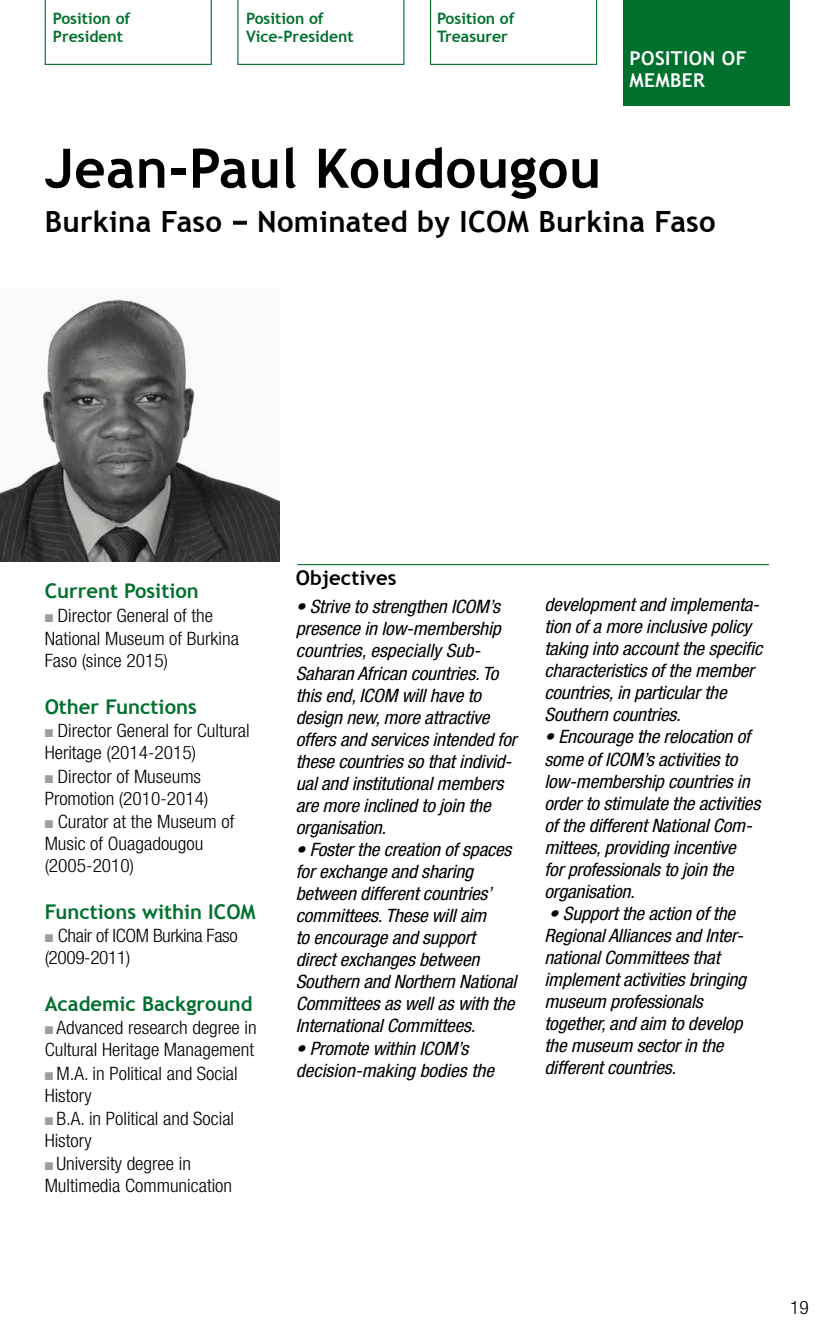
<style>
.page{position:relative;width:830px;height:1340px;background:#fff}
.page>*{position:absolute;margin:0;border:0;box-sizing:border-box;transform-origin:0 0}
.t1{font:700 54.45px "Trebuchet MS";letter-spacing:.01em;color:#000}
.t2{font:700 29.25px "Trebuchet MS";letter-spacing:.01em;color:#000}
.t3{font:700 20.25px "Trebuchet MS";color:#00702d}
.t4{font:700 20.25px "Trebuchet MS";color:#000}
.t5{font:700 19.12px/22.5px "Trebuchet MS";letter-spacing:.02em;color:#fff}
.t6{font:italic condensed 18.45px/22.1px "Helvetica Neue";letter-spacing:-.01em;color:#000;scale:1.05 1}
.t7{font:300 condensed 18.45px/22.1px "Helvetica Neue";color:#000;scale:1.05 1}
.t8{font:300 condensed 18.45px/22.1px "Helvetica Neue";letter-spacing:-.02em;color:#000;scale:1.05 1}
.t9{font:700 15.75px/18px "Trebuchet MS";color:#00702d}
.s1{color:#9c9e9f}
</style>
<div class="page">
<svg style="left:45px;top:0;width:167px;height:65px"></svg>
<svg style="left:237px;top:0;width:167px;height:65px"></svg>
<svg style="left:430px;top:0;width:167px;height:65px"></svg>
<img style="left:0;top:297px;width:280px;height:264px">
<div style="left:233px;top:221px;width:14px;height:3px;border:1px solid #000"></div>
<div style="left:623px;top:0;width:165px;height:106px;background:#00702d"></div>
<hr style="left:297px;top:564px;width:471px;height:1px;background:#00702d">
<p class="t9" style="left:53px;top:10px;width:79px">Position of<br>President</p>
<p class="t9" style="left:246px;top:10px;width:109px">Position of<br>Vice-President</p>
<p class="t9" style="left:437px;top:10px;width:79px">Position of<br>Treasurer</p>
<p class="t5" style="left:629px;top:47px;width:119px">POSITION OF<br>MEMBER</p>
<h1 class="t1" style="left:45px;top:134px;width:557px">Jean-Paul Koudougou</h1>
<h2 class="t2" style="left:45px;top:203px;width:672px">Burkina Faso − Nominated by ICOM Burkina Faso</h2>
<p class="t3" style="left:45px;top:578px;width:156px">Current Position</p>
<p class="t7" style="left:45px;top:603px;width:186px;line-height:22.7px"><span class="s1">■</span> Director General of the<br>National Museum of Burkina<br>Faso (since 2015)</p>
<p class="t3" style="left:45px;top:694px;width:154px">Other Functions</p>
<p class="t7" style="left:45px;top:719px;width:196px"><span class="s1">■</span> Director General for Cultural<br>Heritage (2014-2015)</p>
<p class="t7" style="left:45px;top:765px;width:157px"><span class="s1">■</span> Director of Museums<br>Promotion (2010-2014)</p>
<p class="t7" style="left:45px;top:810px;width:182px"><span class="s1">■</span> Curator at the Museum of<br>Music of Ouagadougou (2005-2010)</p>
<p class="t3" style="left:45px;top:899px;width:212px">Functions within ICOM</p>
<p class="t8" style="left:45px;top:924px;width:185px"><span class="s1">■</span> Chair of ICOM Burkina Faso (2009-2011)</p>
<p class="t3" style="left:45px;top:991px;width:209px">Academic Background</p>
<p class="t7" style="left:45px;top:1016px;width:203px"><span class="s1">■</span> Advanced research degree in<br>Cultural Heritage Management</p>
<p class="t7" style="left:45px;top:1061px;width:185px"><span class="s1">■</span> M.A. in Political and Social<br>History</p>
<p class="t7" style="left:45px;top:1107px;width:182px"><span class="s1">■</span> B.A. in Political and Social<br>History</p>
<p class="t7" style="left:45px;top:1152px;width:180px"><span class="s1">■</span> University degree in<br>Multimedia Communication</p>
<p class="t4" style="left:296px;top:565px;width:102px">Objectives</p>
<p class="t6" style="left:296px;top:595px;width:212px">• Strive to strengthen ICOM’s presence in low-membership countries, especially Sub-<br>Saharan African countries. To this end, ICOM will have to design new, more attractive offers and services intended for these countries so that individ&shy;ual and institutional members are more inclined to join the organisation.</p>
<p class="t6" style="left:296px;top:838px;width:211px">• Foster the creation of spaces for exchange and sharing between different countries’ committees. These will aim<br>to encourage and support direct exchanges between<br>Southern and Northern National<br>Committees as well as with the<br>International Committees.</p>
<p class="t6" style="left:296px;top:1036px;width:190px">• Promote within ICOM’s decision-making bodies the</p>
<p class="t6" style="left:544px;top:593px;width:209px">development and implementa&shy;tion of a more inclusive policy taking into account the specific characteristics of the member countries, in particular the<br>Southern countries.</p>
<p class="t6" style="left:544px;top:725px;width:207px">• Encourage the relocation of some of ICOM’s activities to low-membership countries in order to stimulate the activities of the different National Com&shy;mittees, providing incentive<br>for professionals to join the organisation.</p>
<p class="t6" style="left:544px;top:902px;width:193px">• Support the action of the<br>Regional Alliances and Inter&shy;national Committees that implement activities bringing museum professionals together, and aim to develop the museum sector in the different countries.</p>
<p class="t7" style="left:789px;top:1296px;width:19px">19</p>
</div>
